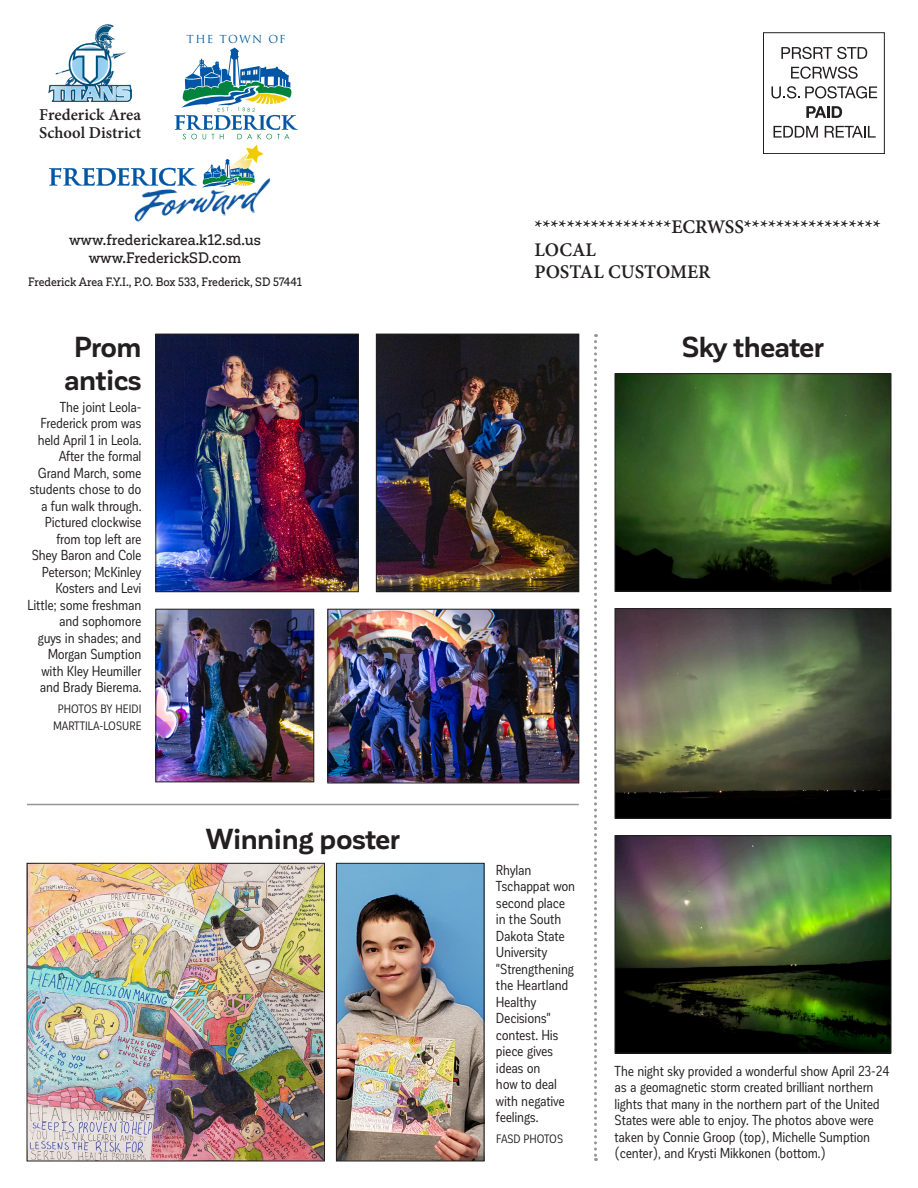
<style>
.page{position:relative;width:918px;height:1188px;background:#fff}
.page>*{position:absolute;margin:0;border:0;box-sizing:border-box;transform-origin:0 0}
.headline_-_standalon{font:700 28.5px/33px "Corporative Sans";letter-spacing:-.02em;color:#231f20;text-align:center}
.t1{font:700 21px "Adobe Devanagari";color:#231f20}
.t2{font:700 18px/18px "Adobe Devanagari";color:#231f20}
.t3{font:500 15px/18px "Corporative Slab";color:#231f20;text-align:center;scale:.96 1}
.cutline{font:14.25px/16.5px "Corporative Sans Cnd";letter-spacing:-.02em;color:#231f20}
.t4{font:500 12px "Corporative Slab";color:#231f20;scale:.92 1}
.photo_credit{font:12px/16.5px "Corporative Sans Cnd";color:#231f20;text-align:center}
.t5{font:10.8px "Trajan Pro";letter-spacing:.115em;color:#00599a}
</style>
<div class="page">
<svg style="left:594px;top:334px;width:3px;height:827px"></svg>
<hr style="left:27px;top:804px;width:552px;height:1px;background:#939598">
<svg style="left:781px;top:47px;width:86px;height:12px"></svg>
<svg style="left:791px;top:67px;width:67px;height:12px"></svg>
<svg style="left:771px;top:86px;width:106px;height:12px"></svg>
<svg style="left:806px;top:106px;width:36px;height:12px"></svg>
<svg style="left:774px;top:126px;width:44px;height:12px"></svg>
<svg style="left:825px;top:126px;width:51px;height:12px"></svg>
<div style="left:763px;top:32px;width:122px;height:122px;border:1px solid #231f20"></div>
<img style="left:76px;top:24px;width:39px;height:24px">
<img style="left:134px;top:188px;width:131px;height:34px">
<svg style="left:49px;top:48px;width:249px;height:140px"></svg>
<img style="left:157px;top:336px;width:200px;height:254px">
<div style="left:155px;top:334px;width:204px;height:258px;border:1px solid #231f20"></div>
<img style="left:157px;top:611px;width:155px;height:169px">
<div style="left:155px;top:609px;width:159px;height:173px;border:1px solid #231f20"></div>
<img style="left:329px;top:611px;width:248px;height:170px">
<div style="left:327px;top:609px;width:252px;height:174px;border:1px solid #231f20"></div>
<img style="left:378px;top:336px;width:199px;height:254px">
<div style="left:376px;top:334px;width:203px;height:258px;border:1px solid #231f20"></div>
<img style="left:338px;top:865px;width:144px;height:294px">
<div style="left:336px;top:863px;width:148px;height:298px;border:1px solid #231f20"></div>
<img style="left:29px;top:865px;width:294px;height:294px">
<div style="left:27px;top:863px;width:298px;height:298px;border:1px solid #231f20"></div>
<img style="left:617px;top:375px;width:272px;height:215px">
<div style="left:615px;top:373px;width:276px;height:219px;border:1px solid #231f20"></div>
<img style="left:617px;top:610px;width:272px;height:207px">
<div style="left:615px;top:608px;width:276px;height:211px;border:1px solid #231f20"></div>
<img style="left:617px;top:837px;width:272px;height:214px">
<div style="left:615px;top:835px;width:276px;height:218px;border:1px solid #231f20"></div>
<p class="t2" style="left:39px;top:108px;width:104px">Frederick Area<br>School District</p>
<p class="t5" style="left:187px;top:32px;width:100px">THE TOWN OF</p>
<p class="t3" style="left:69px;top:231px;width:201px">www.frederickarea.k12.sd.us www.FrederickSD.com</p>
<p class="t4" style="left:28px;top:275px;width:299px">Frederick Area F.Y.I., P.O. Box 533, Frederick, SD 57441</p>
<p class="headline_-_standalon" style="left:64px;top:331px;width:79px">Prom antics</p>
<p class="cutline" style="left:28px;top:399px;width:115px;text-align:right">The joint Leola-<br>Frederick prom was held April 1 in Leola.<br>After the formal<br>Grand March, some students chose to do a fun walk through.<br>Pictured clockwise from top left are<br>Shey Baron and Cole<br>Peterson; McKinley<br>Kosters and Levi<br>Little; some freshman and sophomore<br>guys in shades; and<br>Morgan Sumption with Kley Heumiller and Brady Bierema.</p>
<p class="photo_credit" style="left:53px;top:701px;width:90px">PHOTOS BY HEIDI<br>MARTTILA-LOSURE</p>
<p class="headline_-_standalon" style="left:206px;top:823px;width:196px">Winning poster</p>
<p class="t1" style="left:534px;top:215px;width:348px">*****************ECRWSS*****************</p>
<p class="t1" style="left:534px;top:237px;width:63px">LOCAL</p>
<p class="t1" style="left:534px;top:260px;width:178px">POSTAL CUSTOMER</p>
<p class="headline_-_standalon" style="left:682px;top:331px;width:144px">Sky theater</p>
<p class="cutline" style="left:496px;top:862px;width:81px">Rhylan<br>Tschappat won second place in the South<br>Dakota State<br>University "Strengthening the Heartland<br>Healthy<br>Decisions" contest. His piece gives ideas on<br>how to deal with negative feelings.</p>
<p class="photo_credit" style="left:496px;top:1131px;width:69px">FASD PHOTOS</p>
<p class="cutline" style="left:615px;top:1062px;width:276px">The night sky provided a wonderful show April 23-24 as a geomagnetic storm created brilliant northern lights that many in the northern part of the United States were able to enjoy. The photos above were taken by Connie Groop (top), Michelle Sumption (center), and Krysti Mikkonen (bottom.)</p>
</div>
